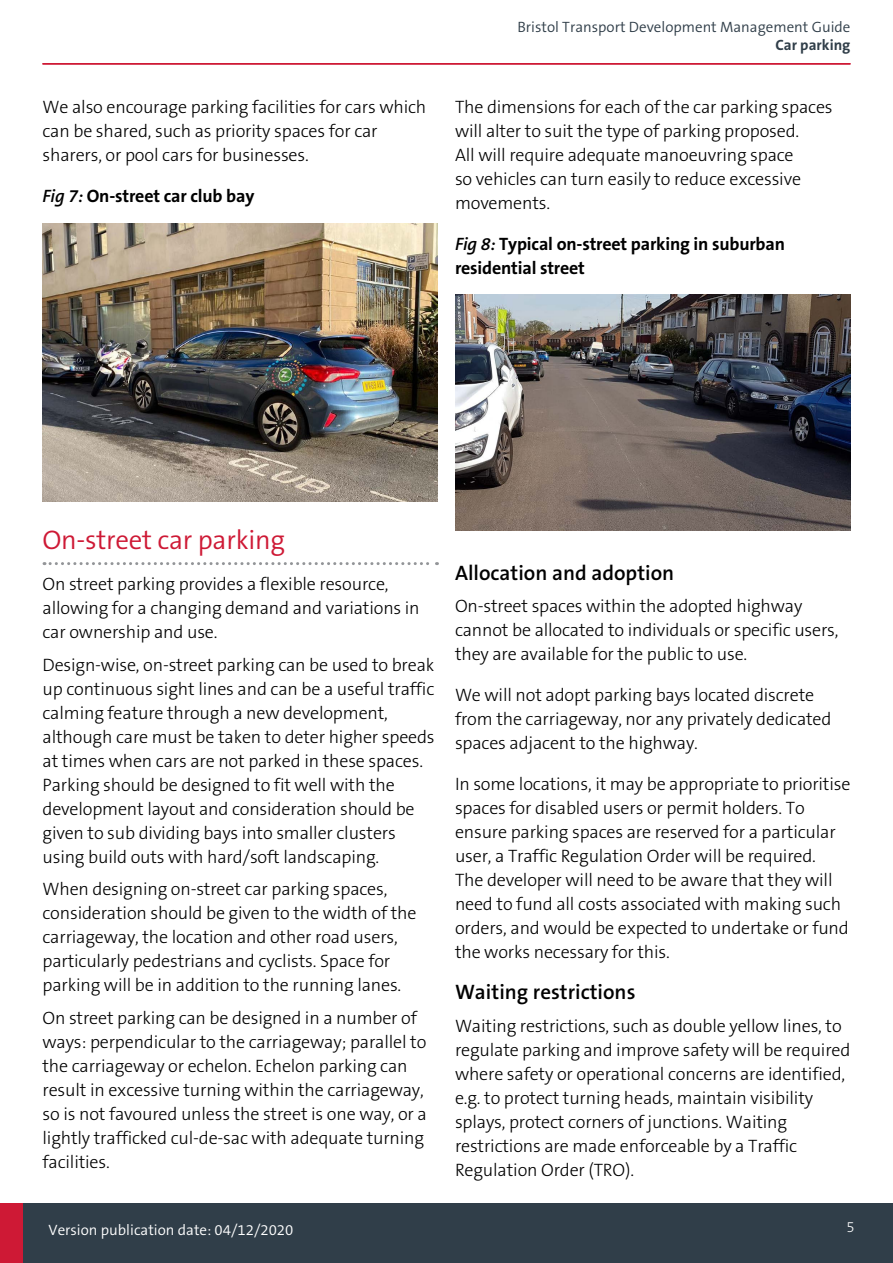
<style>
.page{position:relative;width:893px;height:1263px;background:#fff}
.page>*{position:absolute;margin:0;border:0;box-sizing:border-box;transform-origin:0 0}
.H2_Sub_heads{font:300 27px "The Sans B4";letter-spacing:-.01em;color:#ce1935}
.H3_Sub_subs{font:600 21px "The Sans B6";color:#000}
.P_Body{font:300 18px/24px "The Sans B3";letter-spacing:-.01em;color:#000}
.P_Body-2{font:700 18px/24px "The Sans B7";letter-spacing:-.01em;color:#000}
.t1{font:300 15px "The Sans B4";color:#303e49}
.t2{font:300 15px "The Sans B4";color:#fff}
.t3{font:200 15px "The Sans B2";color:#fff}
.t4{font:700 15px "The Sans B7";color:#303e49}
.t5{font:300 15px "The Sans B3";color:#fff}
.s1{font-family:"The Sans B6";font-weight:600;font-style:italic}
</style>
<div class="page">
<hr style="left:43px;top:63px;width:807px;height:2px;background:#ce1935">
<div style="left:0;top:1203px;width:893px;height:60px;background:#303e49"></div>
<div style="left:0;top:1203px;width:23px;height:60px;background:#ce1935"></div>
<svg style="left:44px;top:562px;width:393px;height:3px"></svg>
<img style="left:43px;top:223px;width:395px;height:279px">
<img style="left:455px;top:295px;width:395px;height:235px">
<p class="P_Body" style="left:43px;top:96px;width:385px">We also encourage parking facilities for cars which can be shared, such as priority spaces for car sharers, or pool cars for businesses.</p>
<p class="P_Body-2" style="left:43px;top:185px;width:213px"><span class="s1">Fig 7:</span> On-street car club bay</p>
<p class="t1" style="left:517px;top:19px;width:335px">Bristol Transport Development Management Guide</p>
<p class="t4" style="left:775px;top:37px;width:77px">Car parking</p>
<p class="P_Body" style="left:455px;top:96px;width:379px">The dimensions for each of the car parking spaces will alter to suit the type of parking proposed.<br>All will require adequate manoeuvring space<br>so vehicles can turn easily to reduce excessive movements.</p>
<p class="P_Body-2" style="left:455px;top:233px;width:332px"><span class="s1">Fig 8:</span> Typical on-street parking in suburban residential street</p>
<h2 class="H2_Sub_heads" style="left:43px;top:526px;width:244px">On-street car parking</h2>
<p class="P_Body" style="left:43px;top:573px;width:379px">On street parking provides a flexible resource, allowing for a changing demand and variations in car ownership and use.</p>
<p class="P_Body" style="left:43px;top:653px;width:394px">Design-wise, on-street parking can be used to break up continuous sight lines and can be a useful traffic calming feature through a new development, although care must be taken to deter higher speeds at times when cars are not parked in these spaces.<br>Parking should be designed to fit well with the development layout and consideration should be given to sub dividing bays into smaller clusters using build outs with hard/soft landscaping.</p>
<p class="P_Body" style="left:43px;top:878px;width:376px">When designing on-street car parking spaces, consideration should be given to the width of the carriageway, the location and other road users, particularly pedestrians and cyclists. Space for parking will be in addition to the running lanes.</p>
<p class="P_Body" style="left:43px;top:1006px;width:386px">On street parking can be designed in a number of ways: perpendicular to the carriageway; parallel to the carriageway or echelon. Echelon parking can result in excessive turning within the carriageway, so is not favoured unless the street is one way, or a lightly trafficked cul-de-sac with adequate turning facilities.</p>
<h3 class="H3_Sub_subs" style="left:455px;top:561px;width:221px">Allocation and adoption</h3>
<p class="P_Body" style="left:455px;top:595px;width:385px">On-street spaces within the adopted highway cannot be allocated to individuals or specific users, they are available for the public to use.</p>
<p class="P_Body" style="left:455px;top:684px;width:378px">We will not adopt parking bays located discrete from the carriageway, nor any privately dedicated spaces adjacent to the highway.</p>
<p class="P_Body" style="left:455px;top:773px;width:397px">In some locations, it may be appropriate to prioritise spaces for disabled users or permit holders. To ensure parking spaces are reserved for a particular user, a Traffic Regulation Order will be required.<br>The developer will need to be aware that they will need to fund all costs associated with making such orders, and would be expected to undertake or fund the works necessary for this.</p>
<h3 class="H3_Sub_subs" style="left:455px;top:981px;width:182px">Waiting restrictions</h3>
<p class="P_Body" style="left:455px;top:1014px;width:397px">Waiting restrictions, such as double yellow lines, to regulate parking and improve safety will be required where safety or operational concerns are identified, e.g. to protect turning heads, maintain visibility splays, protect corners of junctions. Waiting restrictions are made enforceable by a Traffic Regulation Order (TRO).</p>
<p class="t3" style="left:214px;top:1222px;width:90px">October 2022</p>
<p class="t5" style="left:846px;top:1219px;width:10px">5</p>
<p class="t2" style="left:48px;top:1222px;width:246px">Version publication date: 04/12/2020</p>
</div>
